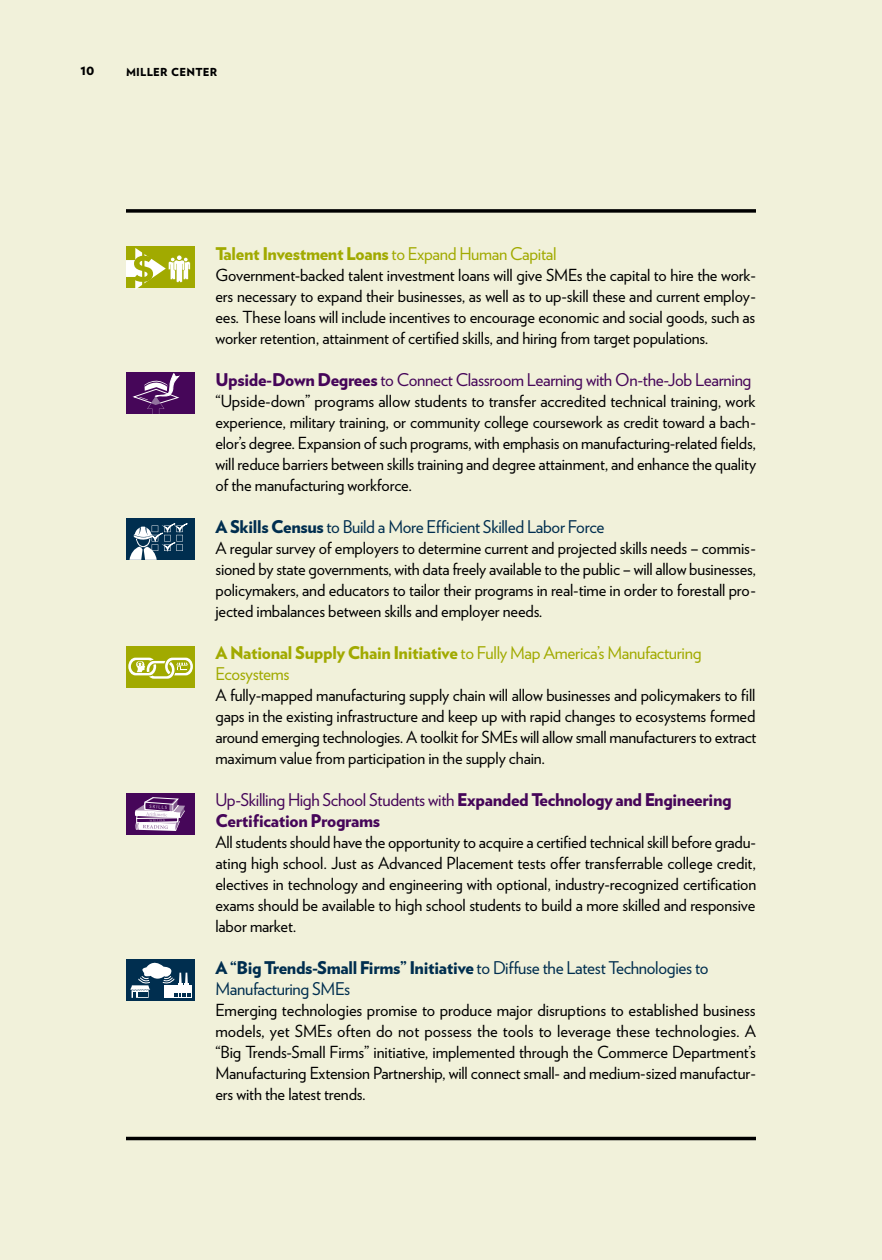
<style>
.page{position:relative;width:882px;height:1260px;background:#f1f1da}
.page>*{position:absolute;margin:0;border:0;box-sizing:border-box;transform-origin:0 0}
.t1{font:17.5px/21px "Verlag";letter-spacing:-.02em;color:#002e4f}
.t2{font:900 17.5px/21px "Verlag";letter-spacing:-.025em;color:#460659}
.t3{font:17.5px/21px "Verlag";letter-spacing:-.02em;color:#a1aa00}
.t4{font:17.5px "Verlag";letter-spacing:-.02em;color:#460659}
.t5{font:900 17.5px "Verlag";color:#a1aa00}
.t6{font:16.62px/21px "Verlag";letter-spacing:-.01em;color:#000;text-align:justify}
.t7{font:900 14px "Verlag";color:#000}
.t8{font:900 11.03px "Verlag";letter-spacing:.02em;color:#000}
.s1{font-weight:400}
.s2{font-weight:900}
</style>
<div class="page">
<div style="left:126px;top:246px;width:69px;height:41px;background:#a1aa00"></div>
<div style="left:126px;top:372px;width:69px;height:41px;background:#460659"></div>
<div style="left:126px;top:518px;width:69px;height:42px;background:#002e4f"></div>
<div style="left:126px;top:646px;width:69px;height:42px;background:#a1aa00"></div>
<div style="left:126px;top:793px;width:69px;height:42px;background:#460659"></div>
<div style="left:126px;top:959px;width:69px;height:42px;background:#002e4f"></div>
<svg style="left:126px;top:248px;width:64px;height:42px"></svg>
<svg style="left:132px;top:374px;width:47px;height:39px"></svg>
<svg style="left:126px;top:209px;width:630px;height:4px;background:#1d1d1a"></svg>
<hr style="left:126px;top:1137px;width:630px;height:3px;background:#000">
<svg style="left:130px;top:524px;width:57px;height:36px"></svg>
<svg style="left:128px;top:658px;width:65px;height:21px"></svg>
<svg style="left:134px;top:798px;width:51px;height:33px"></svg>
<div style="left:165px;top:986px;width:27px;height:12px;background:#fff"></div>
<svg style="left:130px;top:962px;width:61px;height:36px"></svg>
<p class="t7" style="left:80px;top:58px;width:16px">10</p>
<p class="t8" style="left:126px;top:63px;width:93px">MILLER CENTER</p>
<p class="t5" style="left:215px;top:239px;width:343px">Talent Investment Loans <span class="s1">to Expand Human Capital</span></p>
<p class="t6" style="left:215px;top:263px;width:542px">Government-backed talent investment loans will give SMEs the capital to hire the work&shy;ers necessary to expand their businesses, as well as to up-skill these and current employ&shy;ees. These loans will include incentives to encourage economic and social goods, such as worker retention, attainment of certified skills, and hiring from target populations.</p>
<p class="t4" style="left:215px;top:366px;width:538px"><span class="s2">Upside-Down Degrees</span> to Connect Classroom Learning with On-the-Job Learning</p>
<p class="t6" style="left:215px;top:389px;width:542px">“Upside-down” programs allow students to transfer accredited technical training, work experience, military training, or community college coursework as credit toward a bach&shy;elor’s degree. Expansion of such programs, with emphasis on manufacturing-related fields, will reduce barriers between skills training and degree attainment, and enhance the quality of the manufacturing workforce.</p>
<p class="t1" style="left:215px;top:515px;width:390px"><span class="s2">A Skills Census</span> to Build a More Efficient Skilled Labor Force</p>
<p class="t6" style="left:215px;top:536px;width:542px">A regular survey of employers to determine current and projected skills needs – commis&shy;sioned by state governments, with data freely available to the public – will allow businesses, policymakers, and educators to tailor their programs in real-time in order to forestall pro&shy;jected imbalances between skills and employer needs.</p>
<p class="t3" style="left:215px;top:641px;width:488px"><span class="s2">A National Supply Chain Initiative</span> to Fully Map America’s Manufacturing<br>Ecosystems</p>
<p class="t6" style="left:215px;top:683px;width:542px">A fully-mapped manufacturing supply chain will allow businesses and policymakers to fill gaps in the existing infrastructure and keep up with rapid changes to ecosystems formed around emerging technologies. A toolkit for SMEs will allow small manufacturers to extract maximum value from participation in the supply chain.</p>
<p class="t2" style="left:215px;top:788px;width:518px"><span class="s1">Up-Skilling High School Students with</span> Expanded Technology and Engineering<br>Certification Programs</p>
<p class="t6" style="left:215px;top:830px;width:542px">All students should have the opportunity to acquire a certified technical skill before gradu&shy;ating high school. Just as Advanced Placement tests offer transferrable college credit, electives in technology and engineering with optional, industry-recognized certification exams should be available to high school students to build a more skilled and responsive labor market.</p>
<p class="t1" style="left:215px;top:956px;width:495px"><span class="s2">A “Big Trends-Small Firms” Initiative</span> to Diffuse the Latest Technologies to<br>Manufacturing SMEs</p>
<p class="t6" style="left:215px;top:998px;width:542px">Emerging technologies promise to produce major disruptions to established business models, yet SMEs often do not possess the tools to leverage these technologies. A “Big Trends-Small Firms” initiative, implemented through the Commerce Department’s Manufacturing Extension Partnership, will connect small- and medium-sized manufactur&shy;ers with the latest trends.</p>
</div>
